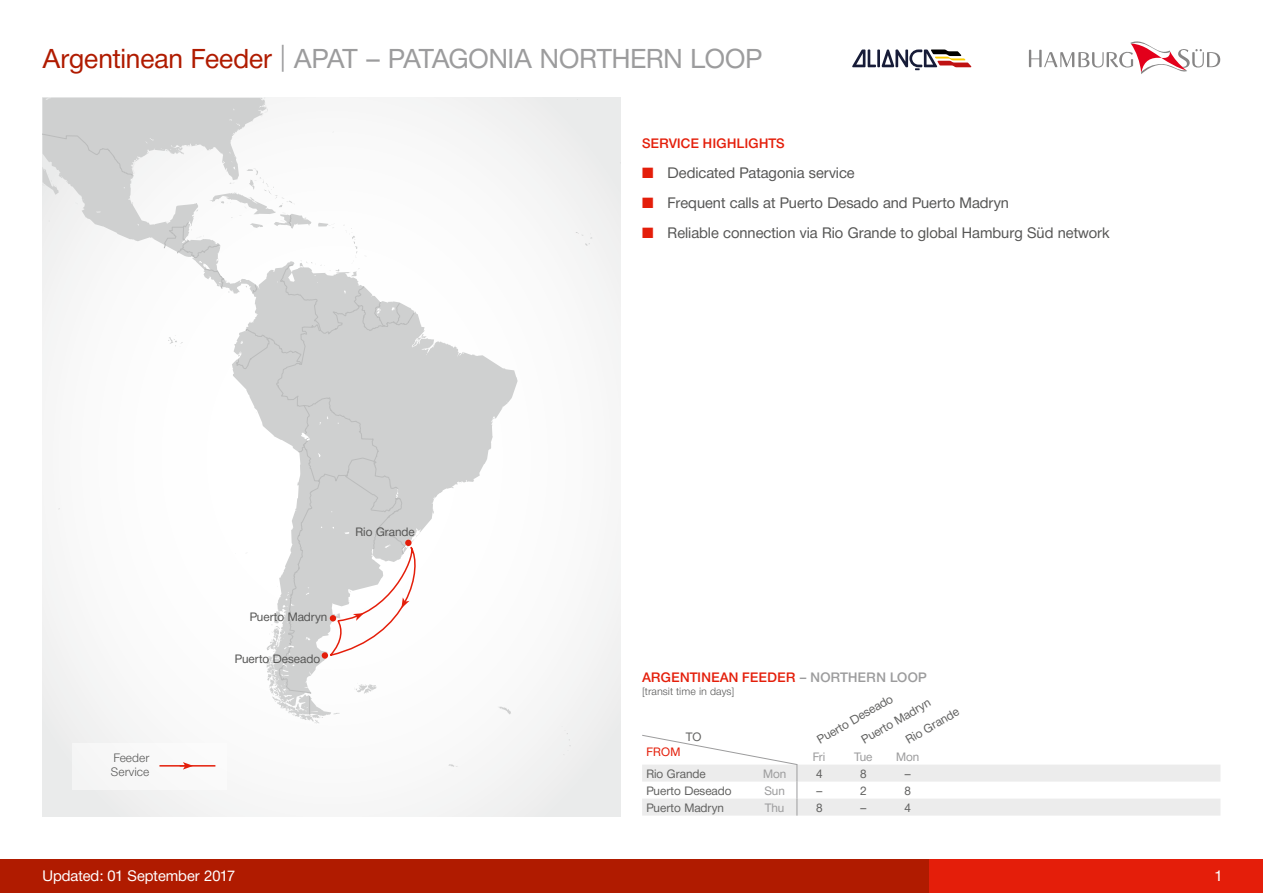
<style>
.page{position:relative;width:1263px;height:893px;background:#fff}
.page>*{position:absolute;margin:0;border:0;box-sizing:border-box;transform-origin:0 0}
.t1{font:27px "Neue Helvetica BQ";color:#9c9c9d}
.t2{font:15px "Neue Helvetica BQ";color:#565655}
.t3{font:15px "Neue Helvetica BQ";color:#fff}
.t4{font:500 13.5px "Neue Helvetica BQ";letter-spacing:.02em;color:#e41e0a}
.t5{font:12px "Neue Helvetica BQ";color:#626261}
.t6{font:12px "Neue Helvetica BQ";color:#565655}
.t7{font:12px "Neue Helvetica BQ";color:#9c9c9d}
.t8{font:300 12px/14.4px "Neue Helvetica BQ";color:#565655}
.t9{font:12px "Neue Helvetica BQ";color:#e41e0a}
.t10{font:300 10.5px "Neue Helvetica BQ";color:#565655}
.s1{color:#b01b00}
.s2{color:#e41e0a}
.s3{color:#9c9c9d}
</style>
<div class="page">
<div style="left:0;top:859px;width:929px;height:34px;background:#b01b00"></div>
<div style="left:929px;top:859px;width:334px;height:34px;background:#e41e0a"></div>
<svg style="left:1029px;top:41px;width:191px;height:33px"></svg>
<hr style="left:1262px;top:859px;width:1px;height:34px;background:#b01b00">
<div style="left:43px;top:98px;width:578px;height:718px;background:#fafafa"></div>
<svg style="left:449px;top:764px;width:8px;height:3px"></svg>
<svg style="left:235px;top:295px;width:74px;height:251px"></svg>
<svg style="left:309px;top:295px;width:312px;height:420px"></svg>
<svg style="left:43px;top:98px;width:578px;height:197px"></svg>
<div style="left:405px;top:540px;width:7px;height:6px;background:#e41e0a;border-radius:50%"></div>
<svg style="left:642px;top:734px;width:578px;height:82px"></svg>
<hr style="left:159px;top:765px;width:56px;height:2px;background:#e41e0a">
<svg style="left:180px;top:762px;width:13px;height:8px"></svg>
<svg style="left:267px;top:546px;width:156px;height:177px"></svg>
<svg style="left:852px;top:49px;width:119px;height:21px"></svg>
<h1 class="t1" style="left:43px;top:42px;width:721px"><span class="s1">Argentinean Feeder</span> | APAT – PATAGONIA NORTHERN LOOP</h1>
<p class="t8" style="left:111px;top:750px;width:40px">Feeder<br>Service</p>
<p class="t6" style="left:355px;top:524px;width:61px">Rio Grande</p>
<p class="t6" style="left:250px;top:609px;width:79px">Puerto Madryn</p>
<p class="t6" style="left:235px;top:651px;width:87px">Puerto Deseado</p>
<p class="t4" style="left:642px;top:135px;width:144px">SERVICE HIGHLIGHTS</p>
<p class="t2" style="left:642px;top:163px;width:214px"><span class="s2">■</span> Dedicated Patagonia service</p>
<p class="t2" style="left:642px;top:193px;width:368px"><span class="s2">■</span> Frequent calls at Puerto Desado and Puerto Madryn</p>
<p class="t2" style="left:642px;top:223px;width:469px"><span class="s2">■</span> Reliable connection via Rio Grande to global Hamburg Süd network</p>
<p class="t4" style="left:642px;top:669px;width:286px">ARGENTINEAN FEEDER <span class="s3">– NORTHERN LOOP</span></p>
<p class="t10" style="left:642px;top:684px;width:94px">[transit time in days]</p>
<p class="t5" style="left:814px;top:734px;width:87px;rotate:-30deg">Puerto Deseado</p>
<p class="t5" style="left:859px;top:734px;width:79px;rotate:-30deg">Puerto Madryn</p>
<p class="t5" style="left:903px;top:734px;width:61px;rotate:-30deg">Rio Grande</p>
<p class="t5" style="left:686px;top:729px;width:17px">TO</p>
<p class="t9" style="left:646px;top:744px;width:36px">FROM</p>
<p class="t7" style="left:813px;top:749px;width:14px">Fri</p>
<p class="t7" style="left:854px;top:749px;width:20px">Tue</p>
<p class="t7" style="left:896px;top:749px;width:25px">Mon</p>
<p class="t5" style="left:646px;top:766px;width:61px">Rio Grande</p>
<p class="t7" style="left:763px;top:766px;width:25px">Mon</p>
<p class="t5" style="left:816px;top:766px;width:8px">4</p>
<p class="t5" style="left:860px;top:766px;width:8px">8</p>
<p class="t5" style="left:904px;top:766px;width:8px">–</p>
<p class="t5" style="left:646px;top:783px;width:87px">Puerto Deseado</p>
<p class="t7" style="left:764px;top:783px;width:22px">Sun</p>
<p class="t5" style="left:816px;top:783px;width:8px">–</p>
<p class="t5" style="left:860px;top:783px;width:8px">2</p>
<p class="t5" style="left:904px;top:783px;width:8px">8</p>
<p class="t5" style="left:646px;top:800px;width:79px">Puerto Madryn</p>
<p class="t7" style="left:765px;top:800px;width:21px">Thu</p>
<p class="t5" style="left:816px;top:800px;width:8px">8</p>
<p class="t5" style="left:860px;top:800px;width:8px">–</p>
<p class="t5" style="left:904px;top:800px;width:8px">4</p>
<p class="t3" style="left:43px;top:867px;width:194px">Updated: 01 September 2017</p>
<p class="t3" style="left:1214px;top:867px;width:10px">1</p>
</div>
